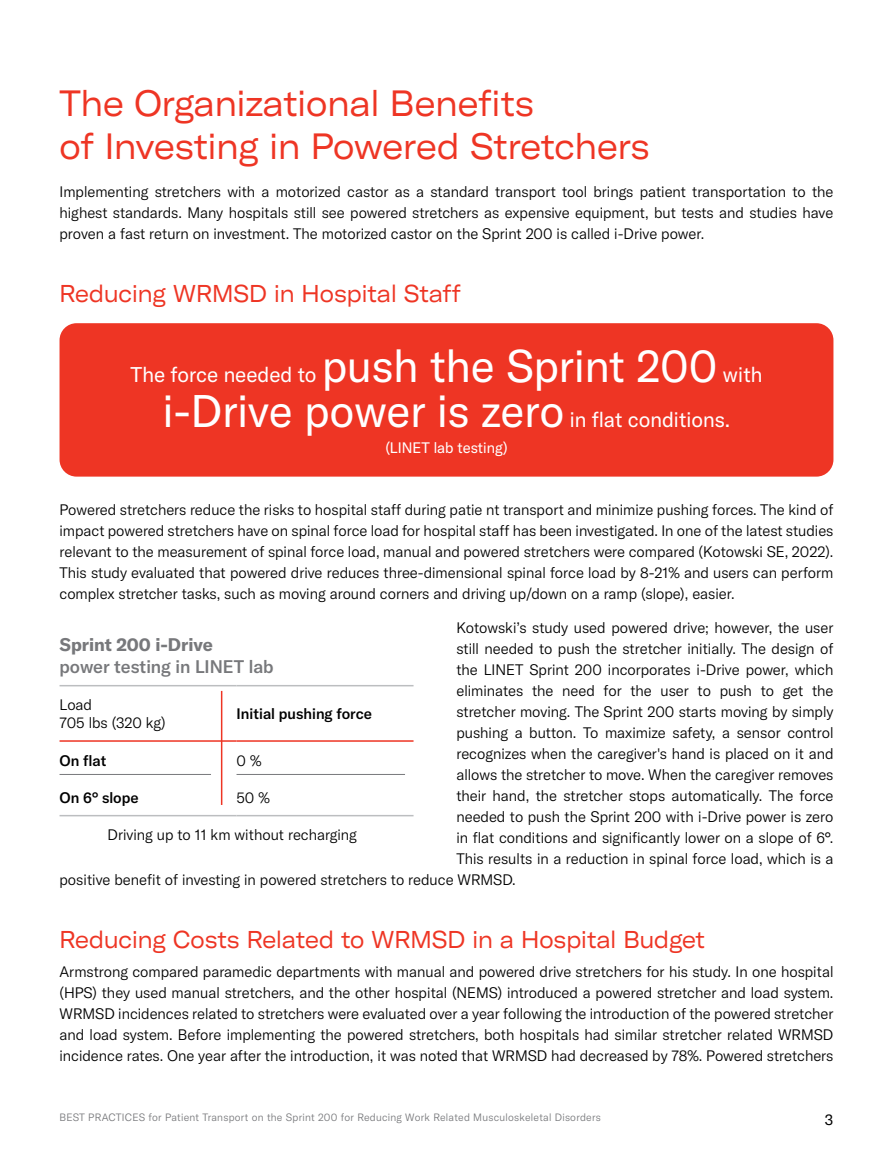
<style>
.page{position:relative;width:893px;height:1149px;background:#fff}
.page>*{position:absolute;margin:0;border:0;box-sizing:border-box;transform-origin:0 0}
._001_bullet{font:45px "GT America";color:#fff}
._001_bullet-2{font:expanded 36px/43.2px "GT America";color:#ee3524;scale:.9 1}
._001_bullet-3{font:expanded 24px "GT America";color:#ee3524;scale:.9 1}
._001_bullet-4{font:21px "GT America";color:#fff}
._001_bullet-5{font:500 18px/21.6px "GT America";color:#77787b}
._001_bullet-6{font:300 15px/21px "GT America";color:#000;text-align:justify}
._001_bullet-7{font:500 15px "GT America";color:#000}
._001_bullet-8{font:15px "GT America";color:#fff}
.t1{font:15px "GT America";color:#000}
.t2{font:300 10.5px "GT America";letter-spacing:.025em;color:#77787b}
.s1{font-size:45px}
.s2{font-size:21px}
.s3{font-weight:700}
</style>
<div class="page">
<hr style="left:60px;top:814px;width:177px;height:2px;background:#bcbec0">
<hr style="left:237px;top:814px;width:177px;height:2px;background:#bcbec0">
<hr style="left:60px;top:684px;width:177px;height:2px;background:#bcbec0">
<hr style="left:237px;top:684px;width:177px;height:2px;background:#bcbec0">
<hr style="left:60px;top:740px;width:177px;height:1px;background:#ee3524">
<hr style="left:237px;top:740px;width:177px;height:1px;background:#ee3524">
<hr style="left:60px;top:773px;width:151px;height:1px;background:#77787b">
<hr style="left:237px;top:773px;width:168px;height:1px;background:#77787b">
<hr style="left:221px;top:690px;width:1px;height:114px;background:#ee3524">
<div style="left:60px;top:323px;width:773px;height:153px;background:#ee3524;border-radius:17px"></div>
<p class="_001_bullet-2" style="left:60px;top:81px;width:657px">The Organizational Benefits<br>of Investing in Powered Stretchers</p>
<p class="_001_bullet-6" style="left:60px;top:181px;width:775px">Implementing stretchers with a motorized castor as a standard transport tool brings patient transportation to the highest standards. Many hospitals still see powered stretchers as expensive equipment, but tests and studies have proven a fast return on investment. The motorized castor on the Sprint 200 is called i-Drive power.</p>
<p class="_001_bullet-3" style="left:60px;top:279px;width:447px">Reducing WRMSD in Hospital Staff</p>
<p class="_001_bullet-4" style="left:131px;top:362px;width:633px">The force needed to <span class="s1">push the Sprint 200</span> with</p>
<p class="_001_bullet" style="left:163px;top:384px;width:569px">i-Drive power is zero <span class="s2">in flat conditions.</span></p>
<p class="_001_bullet-8" style="left:385px;top:439px;width:124px">(LINET lab testing)</p>
<p class="_001_bullet-6" style="left:60px;top:498px;width:775px">Powered stretchers reduce the risks to hospital staff during patie nt transport and minimize pushing forces. The kind of impact powered stretchers have on spinal force load for hospital staff has been investigated. In one of the latest studies relevant to the measurement of spinal force load, manual and powered stretchers were compared (Kotowski SE, 2022).<br>This study evaluated that powered drive reduces three-dimensional spinal force load by 8-21% and users can perform complex stretcher tasks, such as moving around corners and driving up/down on a ramp (slope), easier.</p>
<p class="_001_bullet-6" style="left:456px;top:616px;width:379px">Kotowski’s study used powered drive; however, the user</p>
<p class="_001_bullet-6" style="left:456px;top:637px;width:378px">still needed to push the stretcher initially. The design of</p>
<p class="_001_bullet-6" style="left:456px;top:658px;width:378px">the LINET Sprint 200 incorporates i-Drive power, which</p>
<p class="_001_bullet-6" style="left:456px;top:679px;width:379px">eliminates the need for the user to push to get the</p>
<p class="_001_bullet-6" style="left:456px;top:700px;width:379px">stretcher moving. The Sprint 200 starts moving by simply</p>
<p class="_001_bullet-6" style="left:456px;top:721px;width:379px">pushing a button. To maximize safety, a sensor control</p>
<p class="_001_bullet-6" style="left:456px;top:742px;width:379px">recognizes when the caregiver's hand is placed on it and</p>
<p class="_001_bullet-6" style="left:456px;top:763px;width:379px">allows the stretcher to move. When the caregiver removes</p>
<p class="_001_bullet-6" style="left:456px;top:784px;width:379px">their hand, the stretcher stops automatically. The force</p>
<p class="_001_bullet-6" style="left:456px;top:805px;width:379px">needed to push the Sprint 200 with i-Drive power is zero</p>
<p class="_001_bullet-6" style="left:456px;top:826px;width:379px">in flat conditions and significantly lower on a slope of 6°.</p>
<p class="_001_bullet-6" style="left:456px;top:847px;width:379px">This results in a reduction in spinal force load, which is a</p>
<p class="_001_bullet-6" style="left:60px;top:868px;width:458px">positive benefit of investing in powered stretchers to reduce WRMSD.</p>
<p class="_001_bullet-5" style="left:60px;top:633px;width:216px"><span class="s3">Sprint 200 i-Drive<br></span>power testing in LINET lab</p>
<p class="_001_bullet-6" style="left:60px;top:695px;width:108px;line-height:18px">Load<br>705 lbs (320 kg)</p>
<p class="_001_bullet-7" style="left:237px;top:704px;width:137px">Initial pushing force</p>
<p class="_001_bullet-7" style="left:60px;top:751px;width:48px">On flat</p>
<p class="_001_bullet-6" style="left:237px;top:749px;width:26px">0 %</p>
<p class="_001_bullet-7" style="left:60px;top:788px;width:81px">On 6° slope</p>
<p class="_001_bullet-6" style="left:237px;top:786px;width:35px">50 %</p>
<p class="_001_bullet-6" style="left:108px;top:824px;width:251px">Driving up to 11 km without recharging</p>
<p class="_001_bullet-3" style="left:60px;top:924px;width:719px">Reducing Costs Related to WRMSD in a Hospital Budget</p>
<p class="_001_bullet-6" style="left:60px;top:961px;width:775px">Armstrong compared paramedic departments with manual and powered drive stretchers for his study. In one hospital (HPS) they used manual stretchers, and the other hospital (NEMS) introduced a powered stretcher and load system.<br>WRMSD incidences related to stretchers were evaluated over a year following the introduction of the powered stretcher and load system. Before implementing the powered stretchers, both hospitals had similar stretcher related WRMSD incidence rates. One year after the introduction, it was noted that WRMSD had decreased by 78%. Powered stretchers</p>
<p class="t2" style="left:60px;top:1110px;width:543px">BEST PRACTICES for Patient Transport on the Sprint 200 for Reducing Work Related Musculoskeletal Disorders</p>
<p class="t1" style="left:825px;top:1110px;width:10px">3</p>
</div>
